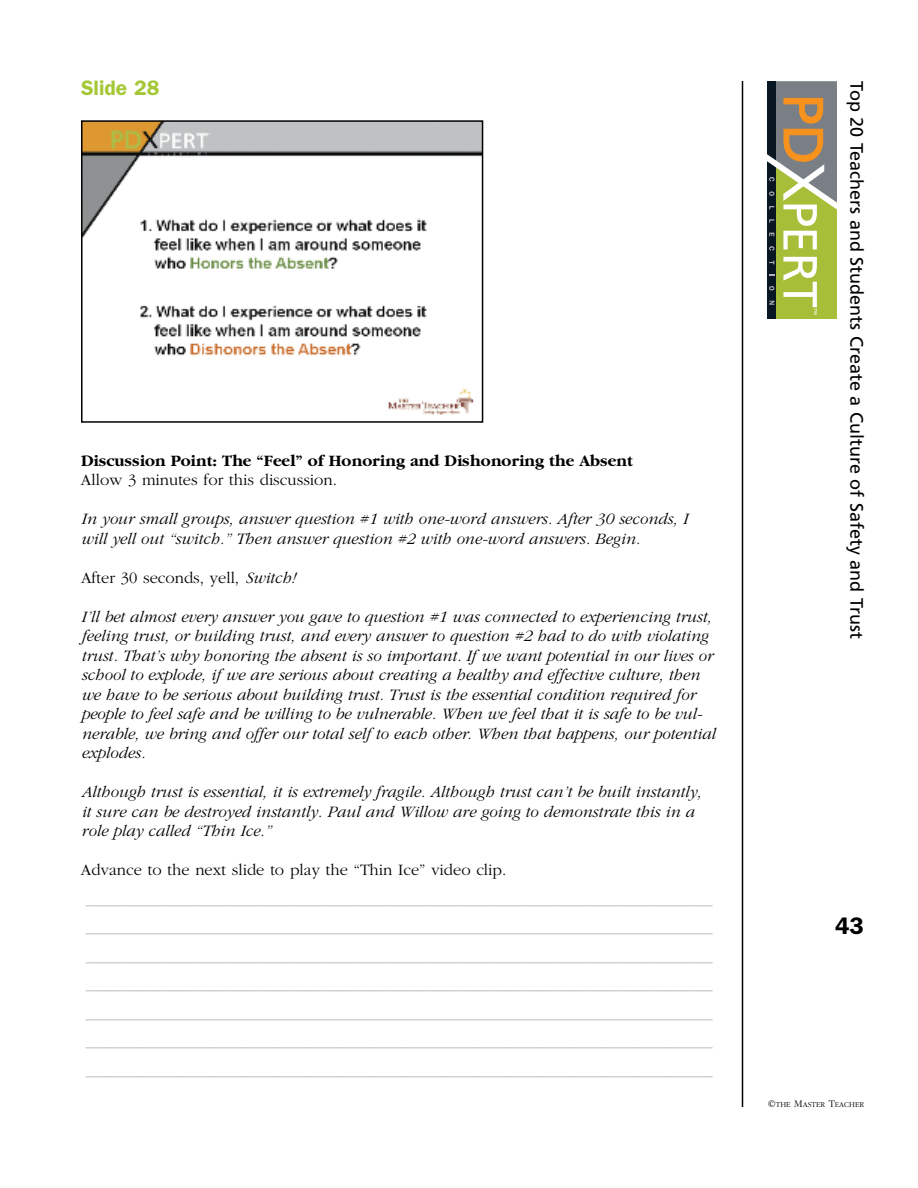
<style>
.page{position:relative;width:918px;height:1188px;background:#fff}
.page>*{position:absolute;margin:0;border:0;box-sizing:border-box;transform-origin:0 0}
.t1{font:600 24px "Franklin Gothic";color:#000}
.t2{font:600 21px "Franklin Gothic";color:#a4c835}
.t3{font:18px "Frutiger";color:#000}
.t4{font:italic 300 16.5px/19.5px "Garamond";color:#000}
.t5{font:300 16.5px/28.5px "Garamond";color:#b3b3b3}
.t6{font:700 16.5px/19.5px "Garamond";color:#000}
.t7{font:300 16.5px "Garamond";color:#000}
.t8{font:300 7.8px "Garamond";color:#000}
.s1{font-weight:300}
.s2{font-style:italic}
.s3{color:#000}
.s4{font-size:10.5px}
</style>
<div class="page">
<hr style="left:742px;top:81px;width:1px;height:1026px;background:#000">
<svg style="left:767px;top:81px;width:70px;height:238px;background:#959b62"></svg>
<img style="left:84px;top:123px;width:396px;height:292px">
<div style="left:81px;top:120px;width:402px;height:303px;border:2px solid #000"></div>
<p class="t2" style="left:81px;top:81px;width:80px">Slide 28</p>
<p class="t6" style="left:81px;top:450px;width:553px">Discussion Point: The “Feel” of Honoring and Dishonoring the Absent<br><span class="s1">Allow 3 minutes for this discussion.</span></p>
<p class="t4" style="left:81px;top:509px;width:608px">In your small groups, answer question #1 with one-word answers. After 30 seconds, I will yell out “switch.” Then answer question #2 with one-word answers. Begin.</p>
<p class="t7" style="left:81px;top:568px;width:216px">After 30 seconds, yell, <span class="s2">Switch!</span></p>
<p class="t4" style="left:81px;top:606px;width:636px">I’ll bet almost every answer you gave to question #1 was connected to experiencing trust, feeling trust, or building trust, and every answer to question #2 had to do with violating trust. That’s why honoring the absent is so important. If we want potential in our lives or school to explode, if we are serious about creating a healthy and effective culture, then we have to be serious about building trust. Trust is the essential condition required for people to feel safe and be willing to be vulnerable. When we feel that it is safe to be vul&shy;nerable, we bring and offer our total self to each other. When that happens, our potential explodes.</p>
<p class="t4" style="left:81px;top:782px;width:622px">Although trust is essential, it is extremely fragile. Although trust can’t be built instantly, it sure can be destroyed instantly. Paul and Willow are going to demonstrate this in a role play called “Thin Ice.”</p>
<p class="t5" style="left:81px;top:855px;width:633px"><span class="s3">Advance to the next slide to play the “Thin Ice” video clip. </span>____________________________________________________________________________ ____________________________________________________________________________ ____________________________________________________________________________ ____________________________________________________________________________ ____________________________________________________________________________ ____________________________________________________________________________ ____________________________________________________________________________</p>
<p class="t3" style="left:864px;top:81px;width:559px;rotate:90deg">Top 20 Teachers and Students Create a Culture of Safety and Trust</p>
<p class="t1" style="left:835px;top:918px;width:30px">43</p>
<p class="t8" style="left:768px;top:1100px;width:98px"><span class="s4">©</span>THE <span class="s4">M</span>ASTER <span class="s4">T</span>EACHER</p>
</div>
